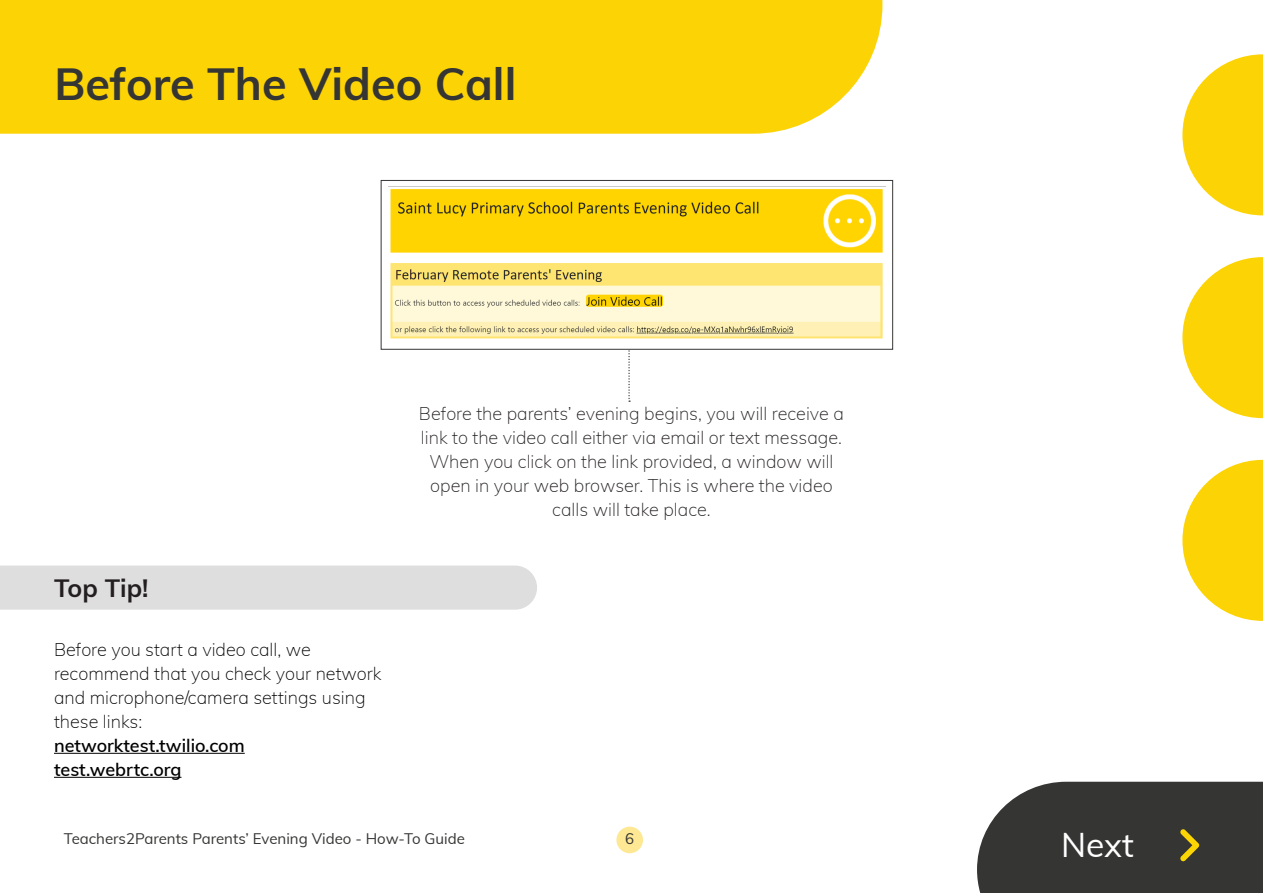
<style>
.page{position:relative;width:1263px;height:893px;background:#fff}
.page>*{position:absolute;margin:0;border:0;box-sizing:border-box;transform-origin:0 0}
.t1{font:700 45px "Muli";color:#353534}
.t2{font:33.6px "Muli";color:#fff}
.t3{font:700 25.05px "Muli";color:#231f20}
.t4{font:200 18px/24px "Muli";color:#231f20;text-align:center}
.t5{font:200 18px/24px "Muli";color:#000001}
.t6{font:600 18px "Muli";color:#000001}
.t7{font:15px "Muli";color:#353534}
</style>
<div class="page">
<div style="left:616px;top:827px;width:27px;height:26px;background:#fee894;border-radius:50%"></div>
<svg style="left:628px;top:350px;width:2px;height:52px"></svg>
<div style="left:0;top:0;width:882px;height:134px;background:#fcd406"></div>
<div style="left:977px;top:782px;width:286px;height:111px;background:#353534"></div>
<hr style="left:54px;top:753px;width:191px;height:1px;background:#000001">
<hr style="left:54px;top:777px;width:127px;height:1px;background:#000001">
<div style="left:0;top:566px;width:537px;height:44px;background:#dfdede"></div>
<img style="left:389px;top:186px;width:497px;height:153px">
<div style="left:381px;top:180px;width:512px;height:170px;border:1px solid #353534"></div>
<svg style="left:1182px;top:54px;width:81px;height:161px"></svg>
<svg style="left:1182px;top:257px;width:81px;height:161px"></svg>
<svg style="left:1182px;top:460px;width:81px;height:161px"></svg>
<p class="t1" style="left:54px;top:51px;width:464px">Before The Video Call</p>
<p class="t3" style="left:54px;top:570px;width:96px">Top Tip!</p>
<p class="t5" style="left:54px;top:637px;width:329px">Before you start a video call, we recommend that you check your network and microphone/camera settings using these links:</p>
<p class="t6" style="left:54px;top:732px;width:192px">networktest.twilio.com</p>
<p class="t6" style="left:54px;top:756px;width:129px">test.webrtc.org</p>
<p class="t4" style="left:419px;top:401px;width:426px">Before the parents’ evening begins, you will receive a link to the video call either via email or text message.<br>When you click on the link provided, a window will open in your web browser. This is where the video calls will take place.</p>
<p class="t7" style="left:64px;top:828px;width:403px">Teachers2Parents Parents’ Evening Video - How-To Guide</p>
<p class="t7" style="left:625px;top:828px;width:10px">6</p>
<p class="t2" style="left:1061px;top:820px;width:74px">Next</p>
</div>
